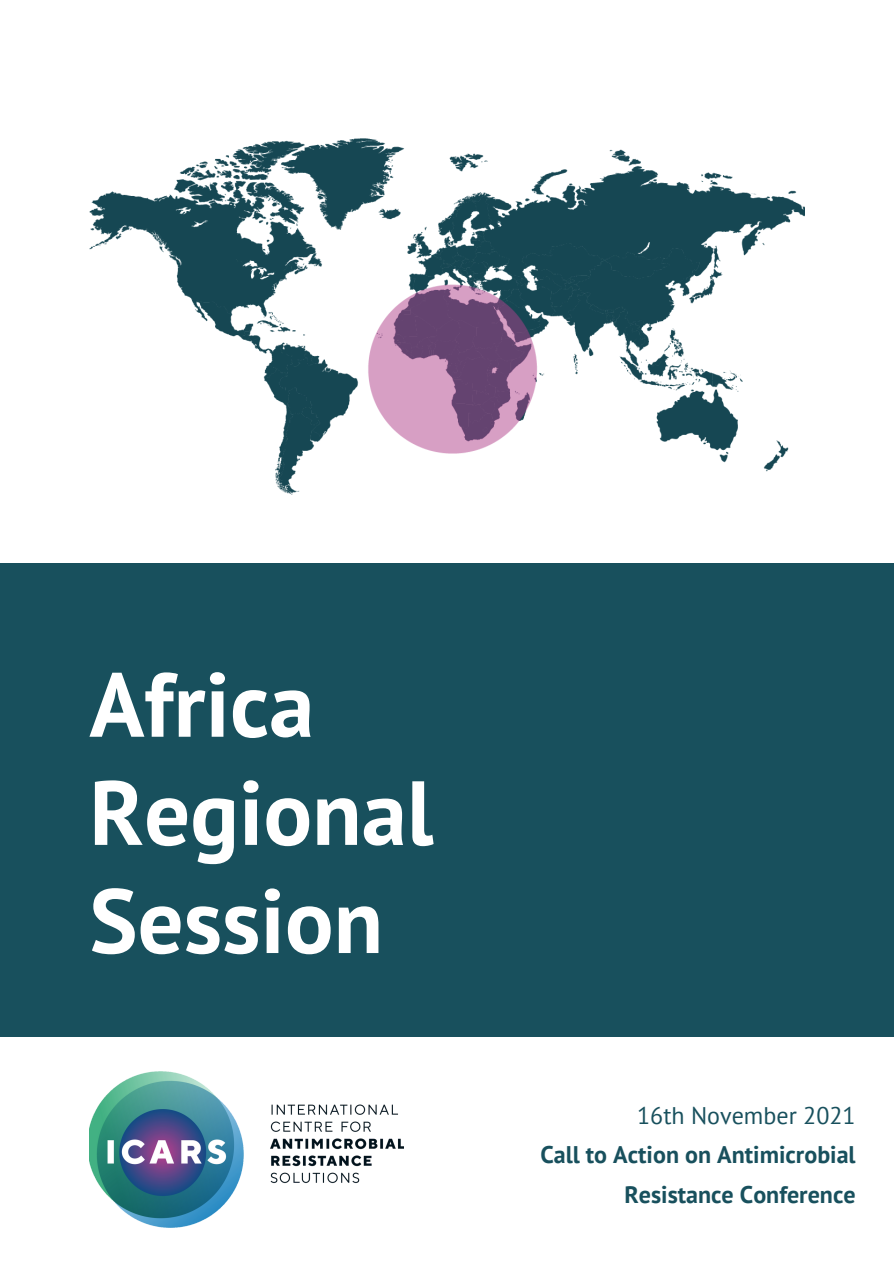
<style>
.page{position:relative;width:894px;height:1264px;background:#fff}
.page>*{position:absolute;margin:0;border:0;box-sizing:border-box;transform-origin:0 0}
.t1{font:700 90.75px "PT Sans";color:#fff}
.t2{font:700 24px/39.5px "PT Sans";color:#18505d;text-align:right}
.t3{font:24px "PT Sans";color:#18505d}
</style>
<div class="page">
<div style="left:0;top:563px;width:893px;height:473px;background:#18505d"></div>
<img style="left:89px;top:138px;width:715px;height:356px">
<img style="left:89px;top:1071px;width:314px;height:156px">
<p class="t1" style="left:89px;top:644px;width:226px">Africa</p>
<p class="t1" style="left:89px;top:752px;width:345px">Regional</p>
<p class="t1" style="left:89px;top:860px;width:295px">Session</p>
<p class="t3" style="left:637px;top:1099px;width:220px">16th November 2021</p>
<p class="t2" style="left:540px;top:1134px;width:317px">Call to Action on Antimicrobial<br>Resistance Conference</p>
</div>
